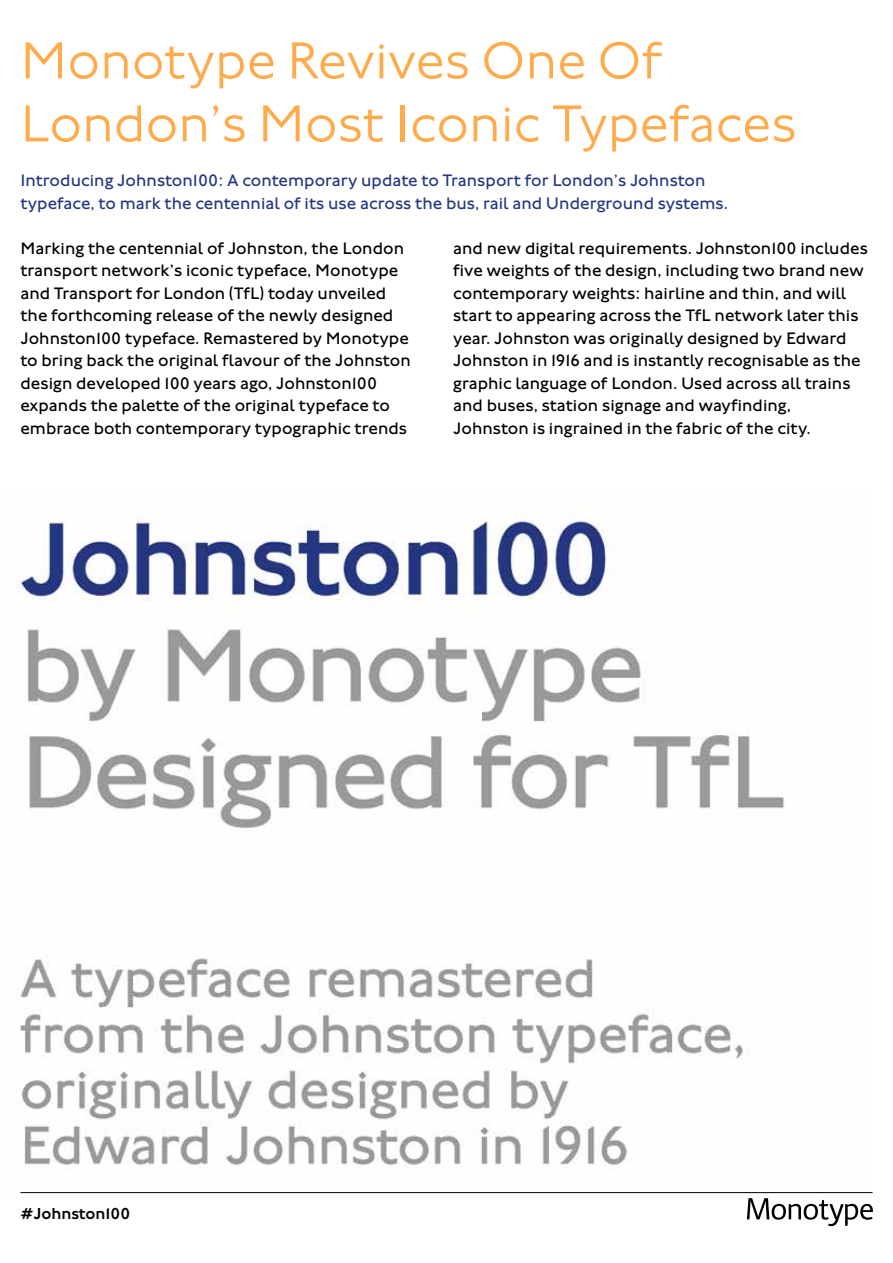
<style>
.page{position:relative;width:893px;height:1263px;background:#fff}
.page>*{position:absolute;margin:0;border:0;box-sizing:border-box;transform-origin:0 0}
.t1{font:300 54px/63px "Johnston 100";letter-spacing:.005em;color:#ffab4c}
.t2{font:17.25px/22.5px "Johnston 100";letter-spacing:.005em;color:#000}
.t3{font:17.25px/22.5px "Johnston 100";letter-spacing:.005em;color:#253781}
.t4{font:500 16.5px "Johnston 100";color:#000}
</style>
<div class="page">
<img style="left:19px;top:509px;width:852px;height:685px">
<svg style="left:747px;top:1198px;width:126px;height:28px"></svg>
<hr style="left:20px;top:1192px;width:853px;height:1px;background:#000">
<h1 class="t1" style="left:20px;top:30px;width:778px">Monotype Revives One Of<br>London’s Most Iconic Typefaces</h1>
<p class="t3" style="left:20px;top:170px;width:709px">Introducing Johnston100: A contemporary update to Transport for London’s Johnston typeface, to mark the centennial of its use across the bus, rail and Underground systems.</p>
<p class="t2" style="left:20px;top:237px;width:392px">Marking the centennial of Johnston, the London transport network’s iconic typeface, Monotype and Transport for London (TfL) today unveiled the forthcoming release of the newly designed Johnston100 typeface. Remastered by Monotype to bring back the original flavour of the Johnston design developed 100 years ago, Johnston100 expands the palette of the original typeface to embrace both contemporary typographic trends</p>
<p class="t2" style="left:453px;top:237px;width:416px">and new digital requirements. Johnston100 includes five weights of the design, including two brand new contemporary weights: hairline and thin, and will start to appearing across the TfL network later this year. Johnston was originally designed by Edward Johnston in 1916 and is instantly recognisable as the graphic language of London. Used across all trains and buses, station signage and wayfinding, Johnston is ingrained in the fabric of the city.</p>
<p class="t4" style="left:20px;top:1204px;width:111px">#Johnston100</p>
</div>
